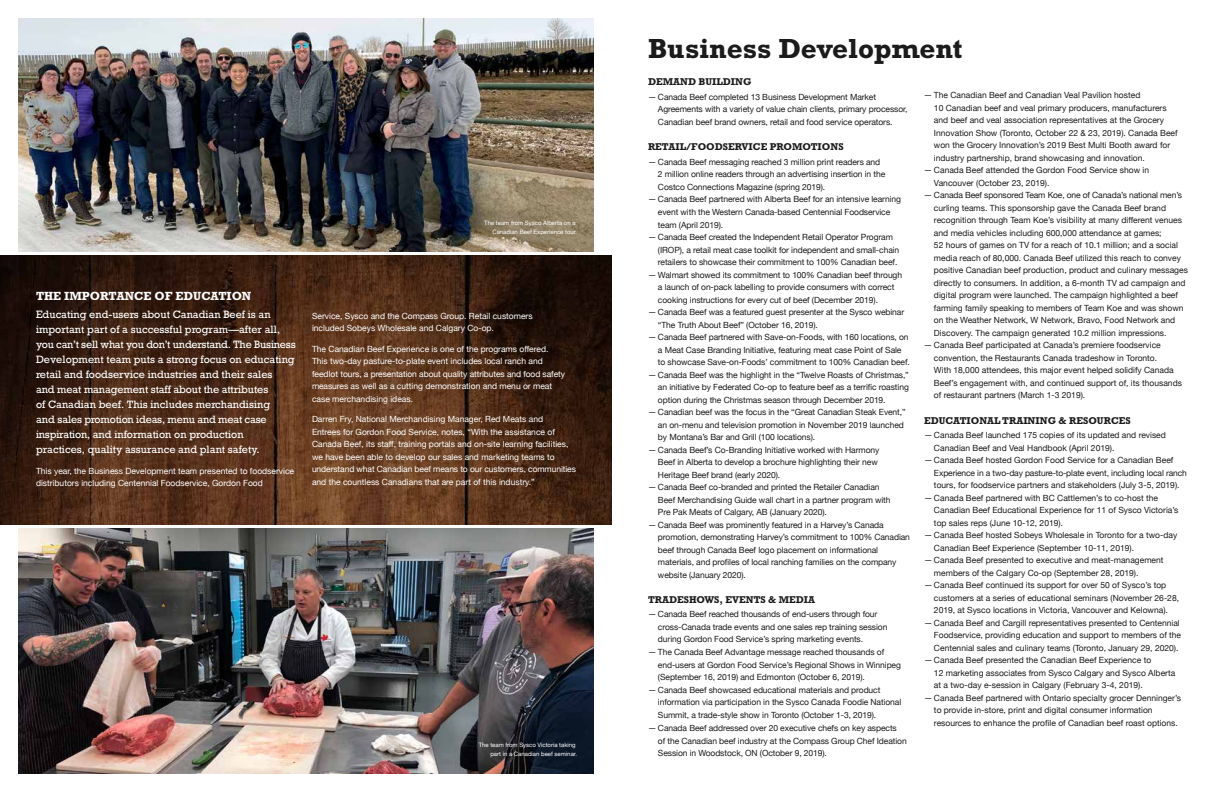
<style>
.page{position:relative;width:1224px;height:792px;background:#fff}
.page>*{position:absolute;margin:0;border:0;box-sizing:border-box;transform-origin:0 0}
.t1{font:700 28px "Rockwell";color:#1c1b1b}
.t2{font:700 12px "Rockwell";color:#fff}
.t3{font:10px/15px "Rockwell";color:#fff}
.t4{font:700 10px "Rockwell";color:#1c1b1b}
.t5{font:8.5px/12.5px "Helvetica Neue";letter-spacing:-.01em;color:#1c1b1b}
.t6{font:8.5px/12.5px "Helvetica Neue";color:#fff}
.t7{font:6px/9px "Helvetica Neue";color:#fff;text-align:right}
</style>
<div class="page">
<img style="left:18px;top:18px;width:576px;height:233px">
<img style="left:18px;top:529px;width:576px;height:245px">
<img style="left:0;top:255px;width:612px;height:270px">
<p class="t7" style="left:484px;top:218px;width:94px">The team from Sysco Alberta on a<br>Canadian Beef Experience tour.</p>
<h2 class="t2" style="left:36px;top:289px;width:217px">THE IMPORTANCE OF EDUCATION</h2>
<p class="t3" style="left:36px;top:307px;width:261px">Educating end-users about Canadian Beef is an important part of a successful program—after all, you can’t sell what you don’t understand. The Business Development team puts a strong focus on educating retail and foodservice industries and their sales<br>and meat management staff about the attributes<br>of Canadian beef. This includes merchandising<br>and sales promotion ideas, menu and meat case inspiration, and information on production<br>practices, quality assurance and plant safety.</p>
<p class="t6" style="left:36px;top:464px;width:260px">This year, the Business Development team presented to foodservice distributors including Centennial Foodservice, Gordon Food</p>
<p class="t6" style="left:312px;top:309px;width:222px">Service, Sysco and the Compass Group. Retail customers included Sobeys Wholesale and Calgary Co-op.</p>
<p class="t6" style="left:312px;top:342px;width:255px">The Canadian Beef Experience is one of the programs offered.<br>This two-day pasture-to-plate event includes local ranch and feedlot tours, a presentation about quality attributes and food safety measures as well as a cutting demonstration and menu or meat case merchandising ideas.</p>
<p class="t6" style="left:312px;top:413px;width:266px">Darren Fry, National Merchandising Manager, Red Meats and<br>Entrees for Gordon Food Service, notes, “With the assistance of Canada Beef, its staff, training portals and on-site learning facilities, we have been able to develop our sales and marketing teams to understand what Canadian beef means to our customers, communities and the countless Canadians that are part of this industry.”</p>
<p class="t7" style="left:479px;top:740px;width:100px">The team from Sysco Victoria taking part in a Canadian beef seminar.</p>
<h1 class="t1" style="left:648px;top:32px;width:316px">Business Development</h1>
<p class="t4" style="left:648px;top:76px;width:105px">DEMAND BUILDING</p>
<p class="t5" style="left:658px;top:91px;width:251px;text-indent:-10px">— Canada Beef completed 13 Business Development Market<br>Agreements with a variety of value chain clients, primary processor,<br>Canadian beef brand owners, retail and food service operators.</p>
<p class="t4" style="left:648px;top:141px;width:197px">RETAIL/FOODSERVICE PROMOTIONS</p>
<p class="t5" style="left:658px;top:156px;width:229px;text-indent:-10px">— Canada Beef messaging reached 3 million print readers and<br>2 million online readers through an advertising insertion in the<br>Costco Connections Magazine (spring 2019).</p>
<p class="t5" style="left:658px;top:193px;width:245px;text-indent:-10px">— Canada Beef partnered with Alberta Beef for an intensive learning event with the Western Canada-based Centennial Foodservice team (April 2019).</p>
<p class="t5" style="left:658px;top:231px;width:243px;text-indent:-10px">— Canada Beef created the Independent Retail Operator Program (IROP), a retail meat case toolkit for independent and small-chain retailers to showcase their commitment to 100% Canadian beef.</p>
<p class="t5" style="left:658px;top:268px;width:246px;text-indent:-10px">— Walmart showed its commitment to 100% Canadian beef through a launch of on-pack labelling to provide consumers with correct cooking instructions for every cut of beef (December 2019).</p>
<p class="t5" style="left:658px;top:306px;width:248px;text-indent:-10px">— Canada Beef was a featured guest presenter at the Sysco webinar “The Truth About Beef” (October 16, 2019).</p>
<p class="t5" style="left:658px;top:331px;width:253px;text-indent:-10px">— Canada Beef partnered with Save-on-Foods, with 160 locations, on a Meat Case Branding Initiative, featuring meat case Point of Sale to showcase Save-on-Foods’ commitment to 100% Canadian beef.</p>
<p class="t5" style="left:658px;top:368px;width:252px;text-align:justify;text-indent:-10px">— Canada Beef was the highlight in the “Twelve Roasts of Christmas,” an initiative by Federated Co-op to feature beef as a terrific roasting option during the Christmas season through December 2019.</p>
<p class="t5" style="left:658px;top:406px;width:249px;text-indent:-10px">— Canadian beef was the focus in the “Great Canadian Steak Event,” an on-menu and television promotion in November 2019 launched by Montana’s Bar and Grill (100 locations).</p>
<p class="t5" style="left:658px;top:443px;width:223px;text-indent:-10px">— Canada Beef’s Co-Branding Initiative worked with Harmony<br>Beef in Alberta to develop a brochure highlighting their new<br>Heritage Beef brand (early 2020).</p>
<p class="t5" style="left:658px;top:481px;width:234px;text-indent:-10px">— Canada Beef co-branded and printed the Retailer Canadian<br>Beef Merchandising Guide wall chart in a partner program with<br>Pre Pak Meats of Calgary, AB (January 2020).</p>
<p class="t5" style="left:658px;top:518px;width:254px;text-indent:-10px">— Canada Beef was prominently featured in a Harvey’s Canada promotion, demonstrating Harvey’s commitment to 100% Canadian beef through Canada Beef logo placement on informational materials, and profiles of local ranching families on the company website (January 2020).</p>
<p class="t4" style="left:648px;top:594px;width:169px">TRADESHOWS, EVENTS &amp; MEDIA</p>
<p class="t5" style="left:658px;top:608px;width:231px;text-indent:-10px">— Canada Beef reached thousands of end-users through four cross-Canada trade events and one sales rep training session during Gordon Food Service’s spring marketing events.</p>
<p class="t5" style="left:658px;top:646px;width:244px;text-indent:-10px">— The Canada Beef Advantage message reached thousands of end-users at Gordon Food Service’s Regional Shows in Winnipeg (September 16, 2019) and Edmonton (October 6, 2019).</p>
<p class="t5" style="left:658px;top:683px;width:245px;text-indent:-10px">— Canada Beef showcased educational materials and product information via participation in the Sysco Canada Foodie National<br>Summit, a trade-style show in Toronto (October 1-3, 2019).</p>
<p class="t5" style="left:658px;top:722px;width:250px;text-indent:-10px">— Canada Beef addressed over 20 executive chefs on key aspects<br>of the Canadian beef industry at the Compass Group Chef Ideation<br>Session in Woodstock, ON (October 9, 2019).</p>
<p class="t5" style="left:934px;top:89px;width:245px;text-indent:-10px">— The Canadian Beef and Canadian Veal Pavilion hosted<br>10 Canadian beef and veal primary producers, manufacturers and beef and veal association representatives at the Grocery Innovation Show (Toronto, October 22 &amp; 23, 2019). Canada Beef won the Grocery Innovation’s 2019 Best Multi Booth award for industry partnership, brand showcasing and innovation.</p>
<p class="t5" style="left:934px;top:164px;width:217px;text-indent:-10px">— Canada Beef attended the Gordon Food Service show in<br>Vancouver (October 23, 2019).</p>
<p class="t5" style="left:934px;top:189px;width:255px;text-indent:-10px">— Canada Beef sponsored Team Koe, one of Canada’s national men’s curling teams. This sponsorship gave the Canada Beef brand recognition through Team Koe’s visibility at many different venues and media vehicles including 600,000 attendance at games;<br>52 hours of games on TV for a reach of 10.1 million; and a social media reach of 80,000. Canada Beef utilized this reach to convey positive Canadian beef production, product and culinary messages directly to consumers. In addition, a 6-month TV ad campaign and digital program were launched. The campaign highlighted a beef farming family speaking to members of Team Koe and was shown on the Weather Network, W Network, Bravo, Food Network and Discovery. The campaign generated 10.2 million impressions.</p>
<p class="t5" style="left:934px;top:339px;width:249px;text-indent:-10px">— Canada Beef participated at Canada’s premiere foodservice convention, the Restaurants Canada tradeshow in Toronto.<br>With 18,000 attendees, this major event helped solidify Canada Beef’s engagement with, and continued support of, its thousands of restaurant partners (March 1-3 2019).</p>
<p class="t4" style="left:924px;top:415px;width:208px">EDUCATIONAL TRAINING &amp; RESOURCES</p>
<p class="t5" style="left:934px;top:429px;width:233px;text-indent:-10px">— Canada Beef launched 175 copies of its updated and revised<br>Canadian Beef and Veal Handbook (April 2019).</p>
<p class="t5" style="left:934px;top:454px;width:254px;text-indent:-10px">— Canada Beef hosted Gordon Food Service for a Canadian Beef<br>Experience in a two-day pasture-to-plate event, including local ranch tours, for foodservice partners and stakeholders (July 3-5, 2019).</p>
<p class="t5" style="left:934px;top:491px;width:246px;text-indent:-10px">— Canada Beef partnered with BC Cattlemen’s to co-host the<br>Canadian Beef Educational Experience for 11 of Sysco Victoria’s top sales reps (June 10-12, 2019).</p>
<p class="t5" style="left:934px;top:529px;width:245px;text-indent:-10px">— Canada Beef hosted Sobeys Wholesale in Toronto for a two-day<br>Canadian Beef Experience (September 10-11, 2019).</p>
<p class="t5" style="left:934px;top:554px;width:231px;text-indent:-10px">— Canada Beef presented to executive and meat-management members of the Calgary Co-op (September 28, 2019).</p>
<p class="t5" style="left:934px;top:579px;width:247px;text-indent:-10px">— Canada Beef continued its support for over 50 of Sysco’s top customers at a series of educational seminars (November 26-28,<br>2019, at Sysco locations in Victoria, Vancouver and Kelowna).</p>
<p class="t5" style="left:934px;top:616px;width:249px;text-indent:-10px">— Canada Beef and Cargill representatives presented to Centennial<br>Foodservice, providing education and support to members of the<br>Centennial sales and culinary teams (Toronto, January 29, 2020).</p>
<p class="t5" style="left:934px;top:654px;width:243px;text-indent:-10px">— Canada Beef presented the Canadian Beef Experience to<br>12 marketing associates from Sysco Calgary and Sysco Alberta at a two-day e-session in Calgary (February 3-4, 2019).</p>
<p class="t5" style="left:934px;top:692px;width:249px;text-indent:-10px">— Canada Beef partnered with Ontario specialty grocer Denninger’s to provide in-store, print and digital consumer information resources to enhance the profile of Canadian beef roast options.</p>
</div>
